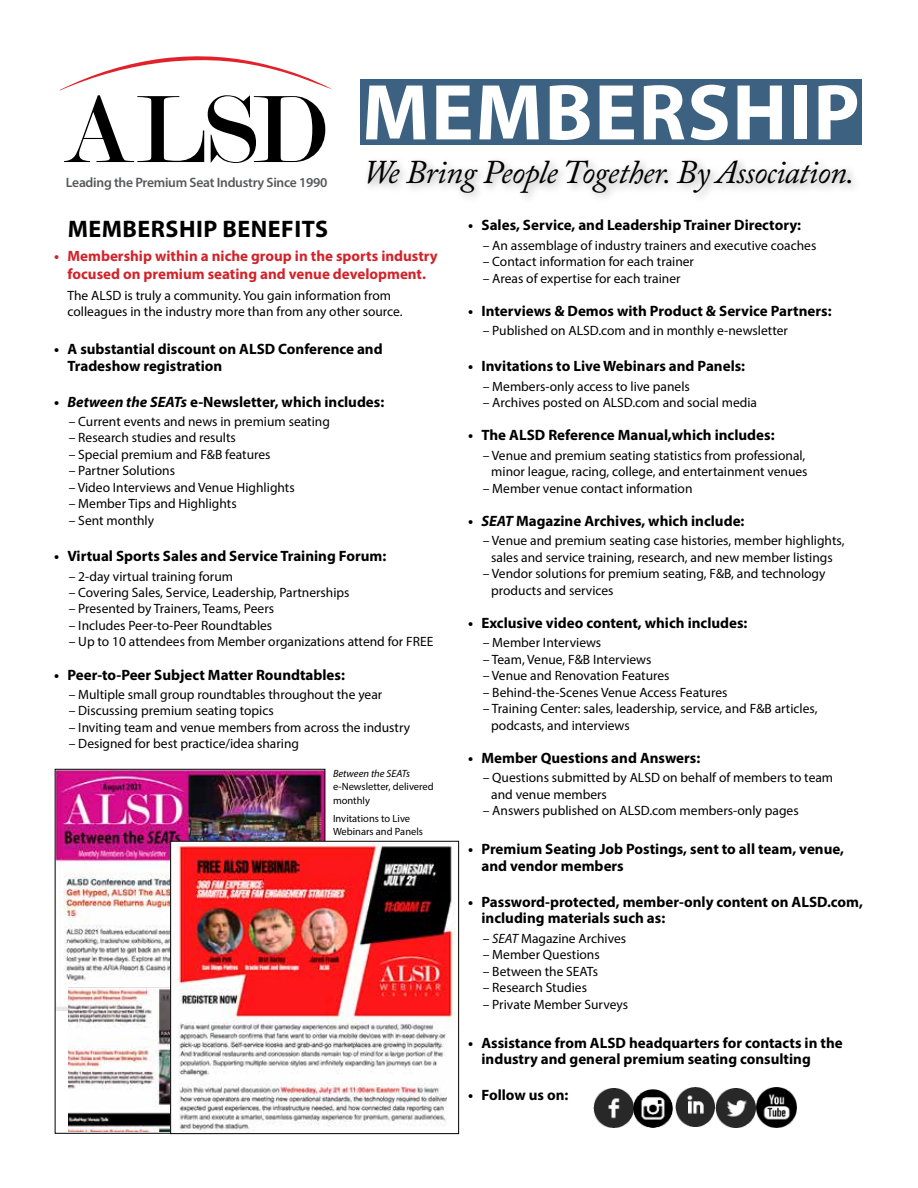
<style>
.page{position:relative;width:918px;height:1188px;background:#fff}
.page>*{position:absolute;margin:0;border:0;box-sizing:border-box;transform-origin:0 0}
.t1{font:700 79.8px "Myriad Pro";letter-spacing:.02em;color:#fff}
.t2{font:italic 33px "Adobe Caslon Pro";letter-spacing:-.02em;color:#000}
.t3{font:700 24px "Myriad Pro";letter-spacing:.02em;color:#000}
.t4{font:700 15px/16.5px "Myriad Pro";color:#000}
.t5{font:700 15px/18px "Myriad Pro";color:#d2232a;text-align:center}
.t6{font:600 13.65px "Myriad Pro";letter-spacing:-.02em;color:#58595b}
.t7{font:13.5px/16.5px "Myriad Pro";color:#000}
.t8{font:10.5px/13.5px "Myriad Pro";color:#000}
.t9{font:italic 10.5px "Myriad Pro";color:#000}
.s1{font-style:italic}
</style>
<div class="page">
<img style="left:57px;top:771px;width:266px;height:240px">
<img style="left:68px;top:987px;width:102px;height:144px">
<svg style="left:60px;top:56px;width:273px;height:107px"></svg>
<div style="left:360px;top:80px;width:502px;height:66px;background:#3c6181"></div>
<div style="left:364px;top:156px;width:497px;height:48px;background:#000;opacity:.35"></div>
<img style="left:594px;top:1089px;width:79px;height:39px">
<img style="left:675px;top:1088px;width:122px;height:40px">
<img style="left:172px;top:843px;width:284px;height:289px">
<div style="left:170px;top:841px;width:289px;height:293px;border:1px solid #000"></div>
<p class="t6" style="left:66px;top:174px;width:263px">Leading the Premium Seat Industry Since 1990</p>
<h1 class="t1" style="left:362px;top:60px;width:499px">MEMBERSHIP</h1>
<h2 class="t2" style="left:363px;top:153px;width:493px">We Bring People Together. By Association.</h2>
<h3 class="t3" style="left:68px;top:213px;width:262px">MEMBERSHIP BENEFITS</h3>
<p class="t5" style="left:54px;top:246px;width:385px">• Membership within a niche group in the sports industry focused on premium seating and venue development.</p>
<p class="t7" style="left:68px;top:287px;width:337px">The ALSD is truly a community. You gain information from colleagues in the industry more than from any other source.</p>
<p class="t4" style="left:68px;top:340px;width:317px;text-indent:-14px">• A substantial discount on ALSD Conference and<br>Tradeshow registration</p>
<p class="t4" style="left:54px;top:393px;width:332px"><span class="s1">• Between the SEATs</span> e-Newsletter, which includes:</p>
<p class="t7" style="left:69px;top:413px;width:263px">– Current events and news in premium seating</p>
<p class="t7" style="left:69px;top:430px;width:169px">– Research studies and results</p>
<p class="t7" style="left:69px;top:446px;width:203px">– Special premium and F&amp;B features</p>
<p class="t7" style="left:69px;top:463px;width:108px">– Partner Solutions</p>
<p class="t7" style="left:69px;top:479px;width:228px">– Video Interviews and Venue Highlights</p>
<p class="t7" style="left:69px;top:495px;width:170px">– Member Tips and Highlights</p>
<p class="t7" style="left:69px;top:512px;width:87px">– Sent monthly</p>
<p class="t4" style="left:54px;top:547px;width:334px">• Virtual Sports Sales and Service Training Forum:</p>
<p class="t7" style="left:69px;top:568px;width:166px">– 2-day virtual training forum</p>
<p class="t7" style="left:69px;top:584px;width:282px">– Covering Sales, Service, Leadership, Partnerships</p>
<p class="t7" style="left:69px;top:601px;width:207px">– Presented by Trainers, Teams, Peers</p>
<p class="t7" style="left:69px;top:617px;width:205px">– Includes Peer-to-Peer Roundtables</p>
<p class="t7" style="left:69px;top:633px;width:366px">– Up to 10 attendees from Member organizations attend for FREE</p>
<p class="t4" style="left:54px;top:666px;width:292px">• Peer-to-Peer Subject Matter Roundtables:</p>
<p class="t7" style="left:69px;top:686px;width:315px">– Multiple small group roundtables throughout the year</p>
<p class="t7" style="left:69px;top:703px;width:207px">– Discussing premium seating topics</p>
<p class="t7" style="left:69px;top:719px;width:343px">– Inviting team and venue members from across the industry</p>
<p class="t7" style="left:69px;top:736px;width:232px">– Designed for best practice/idea sharing</p>
<p class="t9" style="left:333px;top:767px;width:78px">Between the SEATs</p>
<p class="t8" style="left:333px;top:780px;width:102px">e-Newsletter, delivered monthly</p>
<p class="t8" style="left:333px;top:811px;width:92px">Invitations to Live<br>Webinars and Panels</p>
<p class="t4" style="left:468px;top:216px;width:335px">• Sales, Service, and Leadership Trainer Directory:</p>
<p class="t7" style="left:483px;top:237px;width:335px">– An assemblage of industry trainers and executive coaches</p>
<p class="t7" style="left:483px;top:253px;width:213px">– Contact information for each trainer</p>
<p class="t7" style="left:483px;top:270px;width:199px">– Areas of expertise for each trainer</p>
<p class="t4" style="left:468px;top:302px;width:365px">• Interviews &amp; Demos with Product &amp; Service Partners:</p>
<p class="t7" style="left:483px;top:322px;width:307px">– Published on ALSD.com and in monthly e-newsletter</p>
<p class="t4" style="left:468px;top:357px;width:279px">• Invitations to Live Webinars and Panels:</p>
<p class="t7" style="left:483px;top:378px;width:209px">– Members-only access to live panels</p>
<p class="t7" style="left:483px;top:394px;width:276px">– Archives posted on ALSD.com and social media</p>
<p class="t4" style="left:468px;top:426px;width:308px">• The ALSD Reference Manual,which includes:</p>
<p class="t7" style="left:483px;top:447px;width:326px;text-align:right">– Venue and premium seating statistics from professional, minor league, racing, college, and entertainment venues</p>
<p class="t7" style="left:483px;top:480px;width:211px">– Member venue contact information</p>
<p class="t4" style="left:468px;top:512px;width:278px"><span class="s1">• SEAT</span> Magazine Archives, which include:</p>
<p class="t7" style="left:483px;top:532px;width:363px;text-align:center">– Venue and premium seating case histories, member highlights, sales and service training, research, and new member listings</p>
<p class="t7" style="left:491px;top:565px;width:336px;text-indent:-9px">– Vendor solutions for premium seating, F&amp;B, and technology products and services</p>
<p class="t4" style="left:468px;top:614px;width:281px">• Exclusive video content, which includes:</p>
<p class="t7" style="left:483px;top:634px;width:120px">– Member Interviews</p>
<p class="t7" style="left:483px;top:651px;width:170px">– Team, Venue, F&amp;B Interviews</p>
<p class="t7" style="left:483px;top:667px;width:188px">– Venue and Renovation Features</p>
<p class="t7" style="left:483px;top:684px;width:246px">– Behind-the-Scenes Venue Access Features</p>
<p class="t7" style="left:491px;top:700px;width:328px;text-indent:-9px">– Training Center: sales, leadership, service, and F&amp;B articles, podcasts, and interviews</p>
<p class="t4" style="left:468px;top:749px;width:234px">• Member Questions and Answers:</p>
<p class="t7" style="left:491px;top:769px;width:343px;text-indent:-9px">– Questions submitted by ALSD on behalf of members to team and venue members</p>
<p class="t7" style="left:483px;top:802px;width:317px">– Answers published on ALSD.com members-only pages</p>
<p class="t4" style="left:482px;top:840px;width:364px;text-indent:-14px">• Premium Seating Job Postings, sent to all team, venue, and vendor members</p>
<p class="t4" style="left:482px;top:893px;width:383px;text-indent:-14px">• Password-protected, member-only content on ALSD.com, including materials such as:</p>
<p class="t7" style="left:483px;top:930px;width:145px">– <span class="s1">SEAT</span> Magazine Archives</p>
<p class="t7" style="left:483px;top:946px;width:119px">– Member Questions</p>
<p class="t7" style="left:483px;top:963px;width:117px">– Between the SEATs</p>
<p class="t7" style="left:483px;top:979px;width:106px">– Research Studies</p>
<p class="t7" style="left:483px;top:996px;width:147px">– Private Member Surveys</p>
<p class="t4" style="left:482px;top:1034px;width:363px;text-indent:-14px">• Assistance from ALSD headquarters for contacts in the industry and general premium seating consulting</p>
<p class="t4" style="left:468px;top:1086px;width:102px">• Follow us on:</p>
</div>
